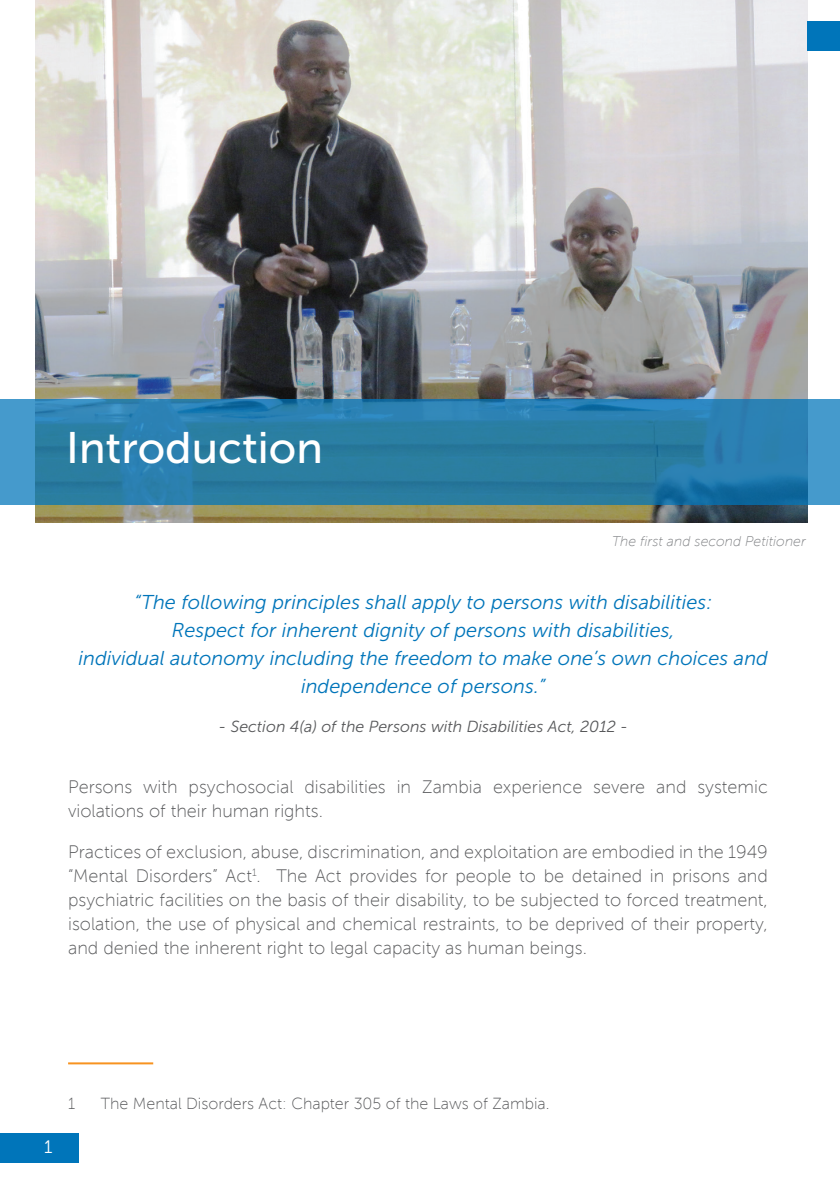
<style>
.page{position:relative;width:840px;height:1191px;background:#fff}
.page>*{position:absolute;margin:0;border:0;box-sizing:border-box;transform-origin:0 0}
.t1{font:44px "Museo Sans 500";color:#fff}
.t2{font:italic 20px/28px "Museo Sans 300";color:#0075ba;text-align:center}
.t3{font:18px/24px "Museo Sans 100";color:#57585a}
.FOOTNOTES{font:18px "Museo Sans 300";color:#fff}
.FOOTNOTES-2{font:16px "Museo Sans 100";color:#57585a}
.t4{font:italic 16px "Museo Sans 300";color:#57585a}
.t5{font:italic 14px "Museo Sans W01 100";color:#808285}
</style>
<div class="page">
<img style="left:36px;top:0;width:771px;height:523px">
<svg style="left:0;top:399px;width:839px;height:106px;background:#2a7fa9"></svg>
<hr style="left:68px;top:1062px;width:85px;height:2px;background:#f79320">
<div style="left:0;top:1132px;width:78px;height:30px;background:#0075ba"></div>
<div style="left:807px;top:21px;width:32px;height:30px;background:#0075ba"></div>
<p class="t1" style="left:66px;top:423px;width:258px">Introduction</p>
<p class="t5" style="left:611px;top:533px;width:195px">The first and second Petitioner</p>
<p class="t2" style="left:78px;top:588px;width:690px">“The following principles shall apply to persons with disabilities:<br>Respect for inherent dignity of persons with disabilities,<br>individual autonomy including the freedom to make one’s own choices and independence of persons.”</p>
<p class="t4" style="left:218px;top:718px;width:411px">- Section 4(a) of the Persons with Disabilities Act, 2012 -</p>
<p class="t3" style="left:68px;top:775px;width:701px">Persons with psychosocial disabilities in Zambia experience severe and systemic violations of their human rights.</p>
<p class="t3" style="left:68px;top:840px;width:701px;text-align:justify">Practices of exclusion, abuse, discrimination, and exploitation are embodied in the 1949 “Mental Disorders” Act<sup>1</sup>. The Act provides for people to be detained in prisons and psychiatric facilities on the basis of their disability, to be subjected to forced treatment, isolation, the use of physical and chemical restraints, to be deprived of their property, and denied the inherent right to legal capacity as human beings.</p>
<p class="FOOTNOTES" style="left:44px;top:1137px;width:10px">1</p>
<p class="FOOTNOTES-2" style="left:68px;top:1094px;width:9px">1</p>
<p class="FOOTNOTES-2" style="left:101px;top:1094px;width:450px">The Mental Disorders Act: Chapter 305 of the Laws of Zambia.</p>
</div>
